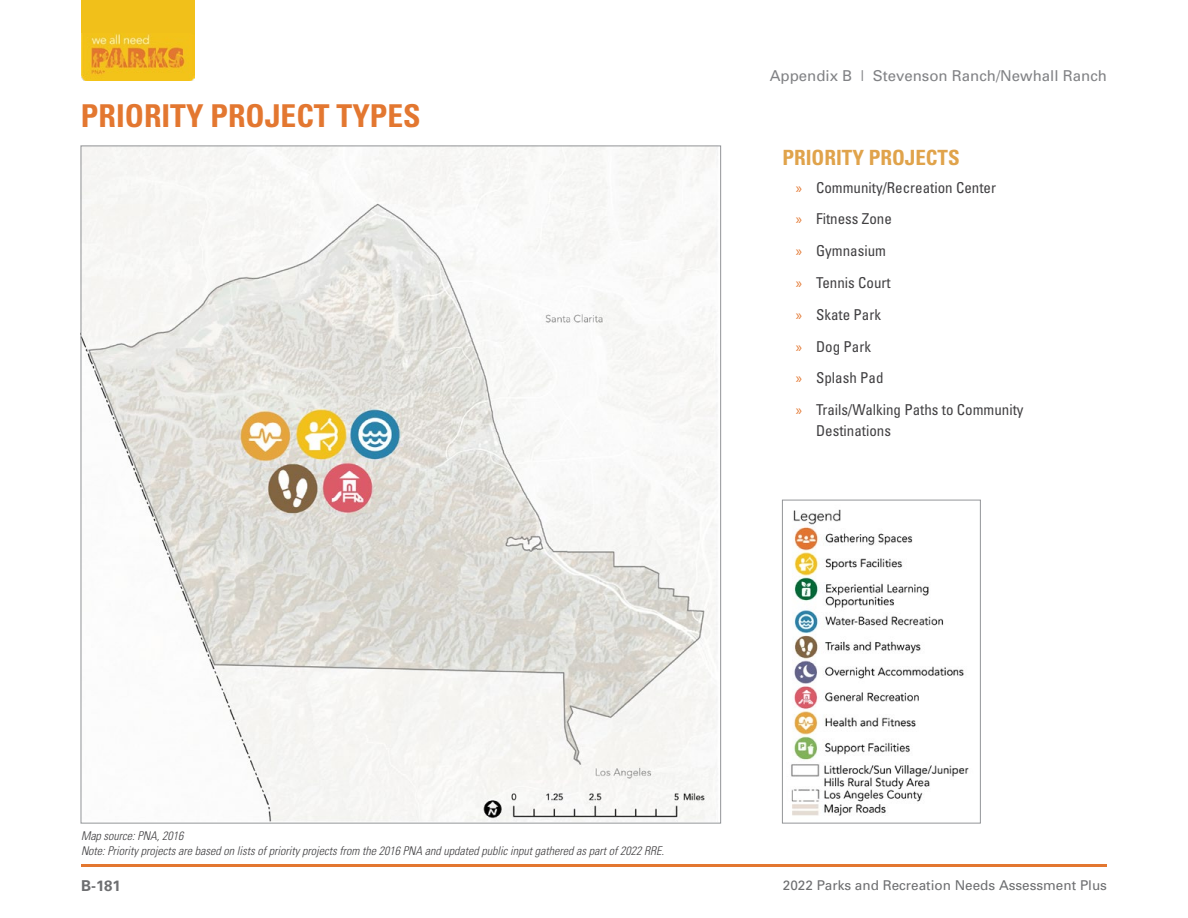
<style>
.page{position:relative;width:1188px;height:918px;background:#fff}
.page>*{position:absolute;margin:0;border:0;box-sizing:border-box;transform-origin:0 0}
.t1{font:700 condensed 31.5px "Univers";color:#e37730}
.t2{font:700 condensed 21px "Univers";color:#e0a34b}
.t3{font:condensed 15px/31.8px "Univers";color:#414042}
.t4{font:15px "Univers";color:#818285}
.t5{font:700 15px "Univers";color:#6e6f71}
.t6{font:13.5px "Univers";color:#6e6f71}
.t7{font:italic 300 condensed 12px/15px "Univers";color:#414042}
.s1{font-family:"Myriad Pro";font-stretch:normal;color:#e37730}
</style>
<div class="page">
<img style="left:81px;top:33px;width:113px;height:48px">
<div style="left:81px;top:0;width:113px;height:33px;background:#f1c01a"></div>
<hr style="left:81px;top:864px;width:1026px;height:3px;background:#e37730">
<img style="left:83px;top:148px;width:635px;height:673px">
<img style="left:791px;top:509px;width:178px;height:307px">
<div style="left:782px;top:500px;width:199px;height:324px;border:1px solid #939598"></div>
<h1 class="t1" style="left:81px;top:97px;width:341px">PRIORITY PROJECT TYPES</h1>
<p class="t4" style="left:770px;top:66px;width:339px">Appendix B | Stevenson Ranch/Newhall Ranch</p>
<h2 class="t2" style="left:782px;top:144px;width:179px">PRIORITY PROJECTS</h2>
<p class="t3" style="left:796px;top:171px;width:229px"><span class="s1">»</span> Community/Recreation Center<br><span class="s1">»</span> Fitness Zone<br><span class="s1">»</span> Gymnasium<br><span class="s1">»</span> Tennis Court<br><span class="s1">»</span> Skate Park<br><span class="s1">»</span> Dog Park<br><span class="s1">»</span> Splash Pad<br><span class="s1">»</span> Trails/Walking Paths to Community</p>
<p class="t3" style="left:816px;top:414px;width:76px">Destinations</p>
<p class="t7" style="left:81px;top:828px;width:585px">Map source: PNA, 2016<br>Note: Priority projects are based on lists of priority projects from the 2016 PNA and updated public input gathered as part of 2022 RRE.</p>
<p class="t5" style="left:81px;top:876px;width:41px">B-181</p>
<p class="t6" style="left:783px;top:877px;width:326px">2022 Parks and Recreation Needs Assessment Plus</p>
</div>
